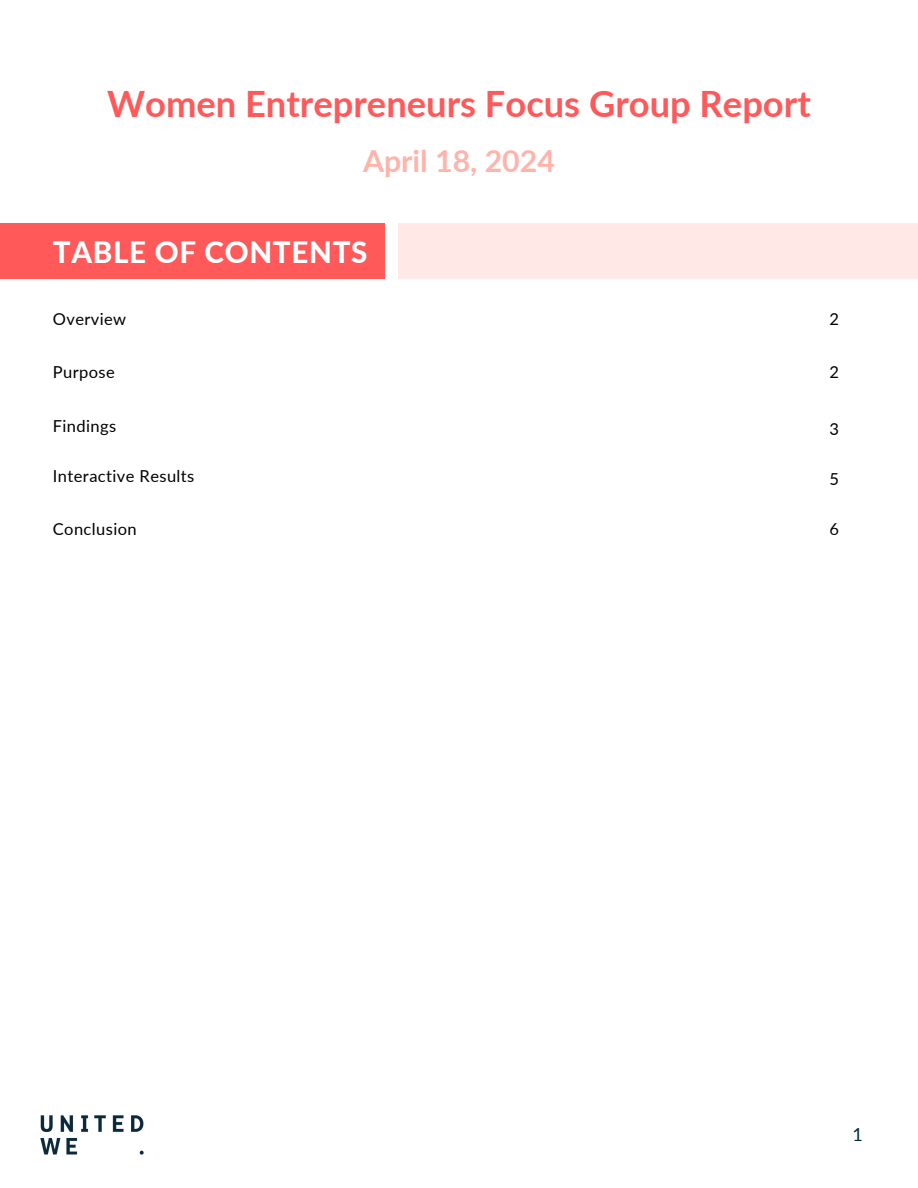
<style>
.page{position:relative;width:918px;height:1188px;background:#fff}
.page>*{position:absolute;margin:0;border:0;box-sizing:border-box;transform-origin:0 0}
.t1{font:700 36.3px "Lato";color:#ff595a}
.t2{font:700 30.3px "Lato";color:#ffb4ab}
.t3{font:800 29.55px "Lato";letter-spacing:.025em;color:#fff}
.t4{font:18px "Lato";color:#002a3a}
.t5{font:16.5px "Lato";letter-spacing:.025em;color:#000}
</style>
<div class="page">
<img style="left:40px;top:1116px;width:104px;height:39px">
<div style="left:0;top:224px;width:385px;height:55px;background:#ff595a"></div>
<div style="left:398px;top:224px;width:520px;height:55px;background:#ffe8e5"></div>
<p class="t1" style="left:107px;top:82px;width:705px">Women Entrepreneurs Focus Group Report</p>
<p class="t2" style="left:363px;top:142px;width:193px">April 18, 2024</p>
<p class="t3" style="left:53px;top:233px;width:316px">TABLE OF CONTENTS</p>
<h2 class="t5" style="left:53px;top:309px;width:75px">Overview</h2>
<p class="t5" style="left:829px;top:309px;width:11px">2</p>
<p class="t5" style="left:53px;top:362px;width:64px">Purpose</p>
<p class="t5" style="left:829px;top:362px;width:11px">2</p>
<p class="t5" style="left:53px;top:415px;width:65px">Findings</p>
<p class="t5" style="left:829px;top:419px;width:11px">3</p>
<p class="t5" style="left:53px;top:466px;width:143px">Interactive Results</p>
<p class="t5" style="left:829px;top:469px;width:11px">5</p>
<p class="t5" style="left:53px;top:519px;width:85px">Conclusion</p>
<p class="t5" style="left:829px;top:519px;width:11px">6</p>
<h3 class="t4" style="left:853px;top:1124px;width:12px">1</h3>
</div>
